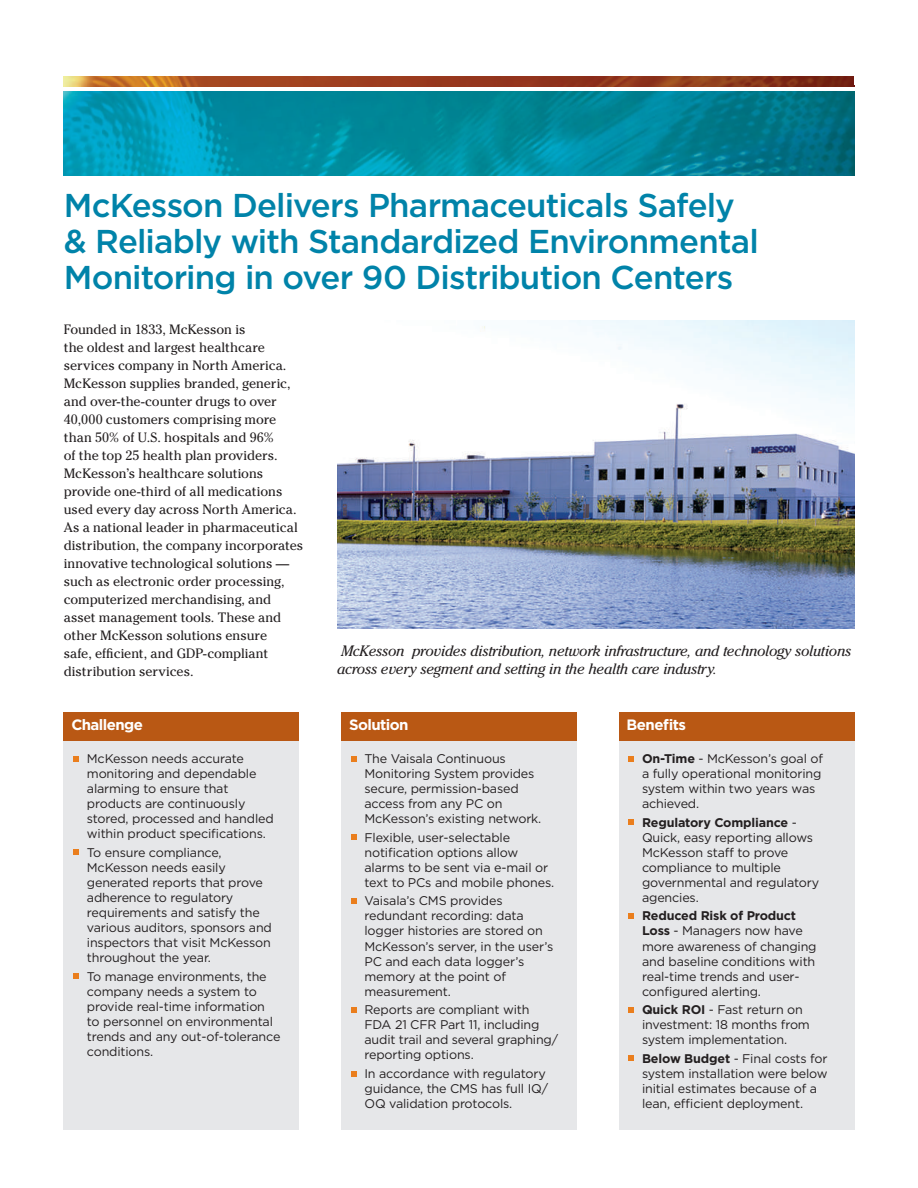
<style>
.page{position:relative;width:918px;height:1188px;background:#fff}
.page>*{position:absolute;margin:0;border:0;box-sizing:border-box;transform-origin:0 0}
.t1{font:500 33px/36px "Gotham";letter-spacing:-.025em;color:#0083a9}
.t2{font:italic 15px/18px "Cheltenham Std";letter-spacing:-.02em;color:#231f20}
.t3{font:700 15px "Gotham";letter-spacing:-.04em;color:#fff}
.t4{font:13.5px/18px "Cheltenham Std";letter-spacing:-.005em;color:#231f20}
.t5{font:12.6px/15px "Gotham";letter-spacing:-.015em;color:#231f20}
.s1{font-weight:700}
</style>
<div class="page">
<img style="left:64px;top:91px;width:790px;height:85px">
<img style="left:64px;top:77px;width:790px;height:9px">
<img style="left:337px;top:321px;width:517px;height:308px">
<div style="left:64px;top:731px;width:235px;height:399px;background:#e6e7e9"></div>
<svg style="left:73px;top:756px;width:6px;height:5px"></svg>
<svg style="left:73px;top:850px;width:6px;height:5px"></svg>
<svg style="left:73px;top:974px;width:6px;height:5px"></svg>
<div style="left:64px;top:712px;width:235px;height:29px;background:#b95814"></div>
<div style="left:341px;top:731px;width:236px;height:399px;background:#e6e7e9"></div>
<svg style="left:351px;top:756px;width:6px;height:5px"></svg>
<svg style="left:351px;top:834px;width:6px;height:6px"></svg>
<svg style="left:351px;top:898px;width:6px;height:6px"></svg>
<svg style="left:351px;top:1007px;width:6px;height:6px"></svg>
<svg style="left:351px;top:1071px;width:6px;height:5px"></svg>
<div style="left:341px;top:712px;width:236px;height:29px;background:#b95814"></div>
<div style="left:619px;top:731px;width:235px;height:399px;background:#e6e7e9"></div>
<svg style="left:629px;top:756px;width:5px;height:5px"></svg>
<svg style="left:629px;top:819px;width:5px;height:6px"></svg>
<svg style="left:629px;top:913px;width:5px;height:6px"></svg>
<svg style="left:629px;top:1007px;width:5px;height:6px"></svg>
<svg style="left:629px;top:1056px;width:5px;height:5px"></svg>
<div style="left:619px;top:712px;width:235px;height:29px;background:#b95814"></div>
<h1 class="t1" style="left:64px;top:187px;width:697px">McKesson Delivers Pharmaceuticals Safely &amp; Reliably with Standardized Environmental<br>Monitoring in over 90 Distribution Centers</h1>
<p class="t4" style="left:64px;top:320px;width:241px">Founded in 1833, McKesson is<br>the oldest and largest healthcare services company in North America.<br>McKesson supplies branded, generic, and over-the-counter drugs to over 40,000 customers comprising more than 50% of U.S. hospitals and 96%<br>of the top 25 health plan providers.<br>McKesson’s healthcare solutions provide one-third of all medications used every day across North America.<br>As a national leader in pharmaceutical distribution, the company incorporates innovative technological solutions — such as electronic order processing, computerized merchandising, and asset management tools. These and other McKesson solutions ensure<br>safe, efficient, and GDP-compliant distribution services.</p>
<p class="t3" style="left:71px;top:715px;width:73px">Challenge</p>
<p class="t5" style="left:87px;top:751px;width:188px">McKesson needs accurate monitoring and dependable alarming to ensure that products are continuously stored, processed and handled within product specifications.</p>
<p class="t5" style="left:87px;top:844px;width:187px">To ensure compliance,<br>McKesson needs easily generated reports that prove adherence to regulatory requirements and satisfy the various auditors, sponsors and inspectors that visit McKesson throughout the year.</p>
<p class="t5" style="left:87px;top:968px;width:195px">To manage environments, the company needs a system to provide real-time information to personnel on environmental trends and any out-of-tolerance conditions.</p>
<p class="t2" style="left:337px;top:642px;width:516px">McKesson provides distribution, network infrastructure, and technology solutions across every segment and setting in the health care industry.</p>
<p class="t3" style="left:349px;top:715px;width:61px">Solution</p>
<p class="t5" style="left:365px;top:751px;width:178px">The Vaisala Continuous<br>Monitoring System provides secure, permission-based access from any PC on<br>McKesson’s existing network.</p>
<p class="t5" style="left:365px;top:829px;width:191px">Flexible, user-selectable notification options allow alarms to be sent via e-mail or text to PCs and mobile phones.</p>
<p class="t5" style="left:365px;top:893px;width:190px">Vaisala’s CMS provides redundant recording: data logger histories are stored on<br>McKesson’s server, in the user’s<br>PC and each data logger’s memory at the point of measurement.</p>
<p class="t5" style="left:365px;top:1002px;width:195px">Reports are compliant with<br>FDA 21 CFR Part 11, including audit trail and several graphing/ reporting options.</p>
<p class="t5" style="left:365px;top:1066px;width:185px">In accordance with regulatory guidance, the CMS has full IQ/<br>OQ validation protocols.</p>
<p class="t3" style="left:627px;top:715px;width:61px">Benefits</p>
<p class="t5" style="left:642px;top:751px;width:182px"><span class="s1">On-Time</span> - McKesson’s goal of a fully operational monitoring system within two years was achieved.</p>
<p class="t5" style="left:642px;top:814px;width:179px"><span class="s1">Regulatory Compliance</span> -<br>Quick, easy reporting allows<br>McKesson staff to prove compliance to multiple governmental and regulatory agencies.</p>
<p class="t5" style="left:642px;top:908px;width:176px"><span class="s1">Reduced Risk of Product<br>Loss</span> - Managers now have more awareness of changing and baseline conditions with real-time trends and user&shy;configured alerting.</p>
<p class="t5" style="left:642px;top:1002px;width:169px"><span class="s1">Quick ROI</span> - Fast return on investment: 18 months from system implementation.</p>
<p class="t5" style="left:642px;top:1051px;width:187px"><span class="s1">Below Budget</span> - Final costs for system installation were below initial estimates because of a lean, efficient deployment.</p>
</div>
